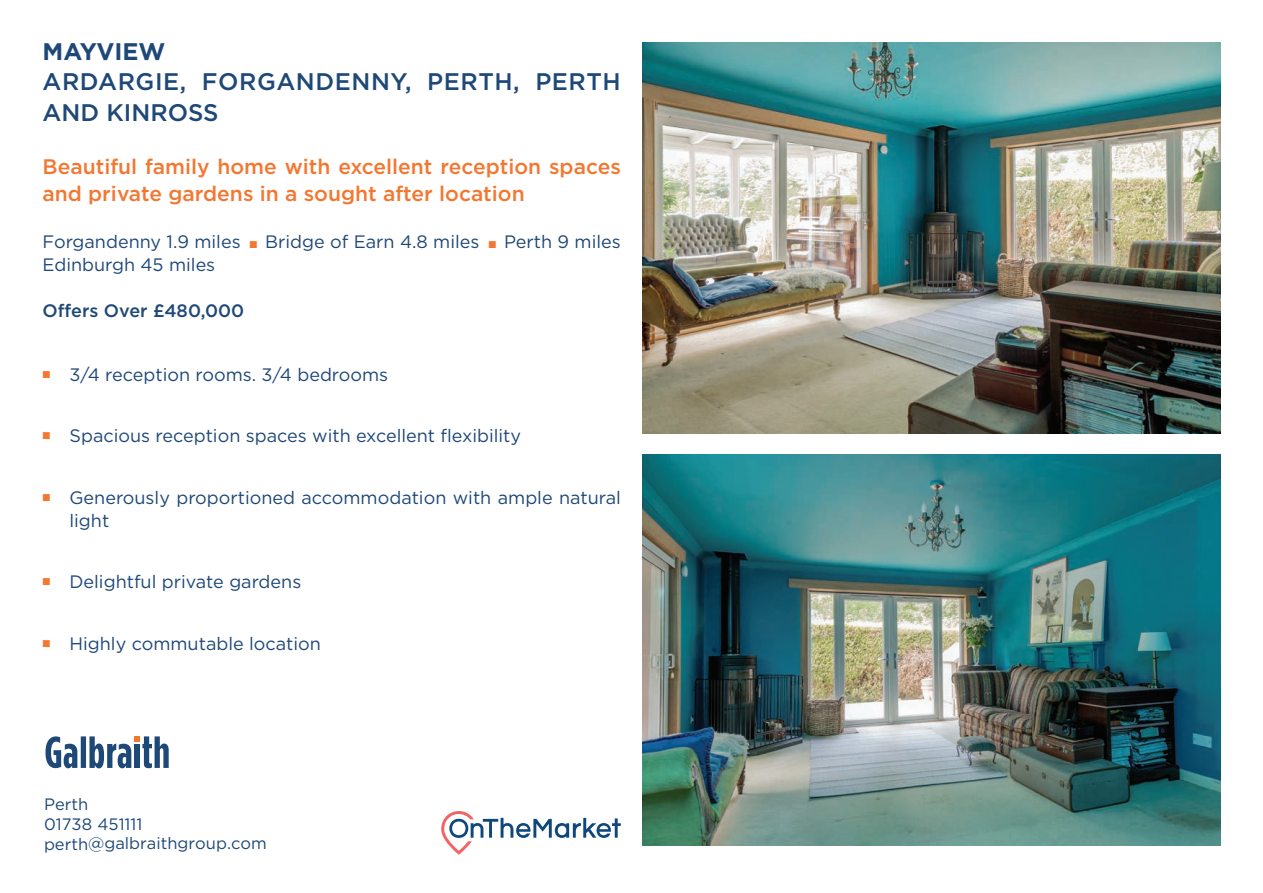
<style>
.page{position:relative;width:1263px;height:893px;background:#fff}
.page>*{position:absolute;margin:0;border:0;box-sizing:border-box;transform-origin:0 0}
.t1{font:500 24px/30.5px "Gotham HTF";letter-spacing:.025em;color:#1e4877}
.t2{font:700 24px "Gotham HTF";color:#1e4877}
.t3{font:500 21px/26.8px "Gotham HTF";color:#f37731}
.t4{font:18px/23.2px "Gotham HTF";color:#1e4877}
.t5{font:500 18px "Gotham HTF";color:#1e4877}
.t6{font:16.5px "Gotham HTF";color:#1e4877}
.s1{font-family:"Proxima Nova";font-size:12px;color:#f37731}
</style>
<div class="page">
<svg style="left:46px;top:736px;width:123px;height:32px"></svg>
<div style="left:135px;top:744px;width:5px;height:24px;background:#1e4877"></div>
<svg style="left:441px;top:811px;width:180px;height:44px"></svg>
<img style="left:642px;top:454px;width:578px;height:391px">
<img style="left:642px;top:43px;width:578px;height:390px">
<p class="t2" style="left:43px;top:38px;width:124px">MAYVIEW</p>
<p class="t1" style="left:43px;top:66px;width:580px">ARDARGIE, FORGANDENNY, PERTH, PERTH<br>AND KINROSS</p>
<p class="t3" style="left:43px;top:153px;width:580px">Beautiful family home with excellent reception spaces and private gardens in a sought after location</p>
<p class="t4" style="left:43px;top:229px;width:580px">Forgandenny 1.9 miles <span class="s1">■</span> Bridge of Earn 4.8 miles <span class="s1">■</span> Perth 9 miles<br>Edinburgh 45 miles</p>
<p class="t5" style="left:43px;top:301px;width:203px">Offers Over £480,000</p>
<p class="t4" style="left:43px;top:362px;width:347px"><sup>■</sup> 3/4 reception rooms. 3/4 bedrooms</p>
<p class="t4" style="left:43px;top:424px;width:480px"><sup>■</sup> Spacious reception spaces with excellent flexibility</p>
<p class="t4" style="left:70px;top:485px;width:553px;text-indent:-27px"><sup>■</sup> Generously proportioned accommodation with ample natural light</p>
<p class="t4" style="left:43px;top:570px;width:260px"><sup>■</sup> Delightful private gardens</p>
<p class="t4" style="left:43px;top:631px;width:280px"><sup>■</sup> Highly commutable location</p>
<p class="t6" style="left:44px;top:795px;width:46px">Perth</p>
<p class="t6" style="left:44px;top:815px;width:100px">01738 451111</p>
<p class="t6" style="left:44px;top:834px;width:224px">perth@galbraithgroup.com</p>
</div>
